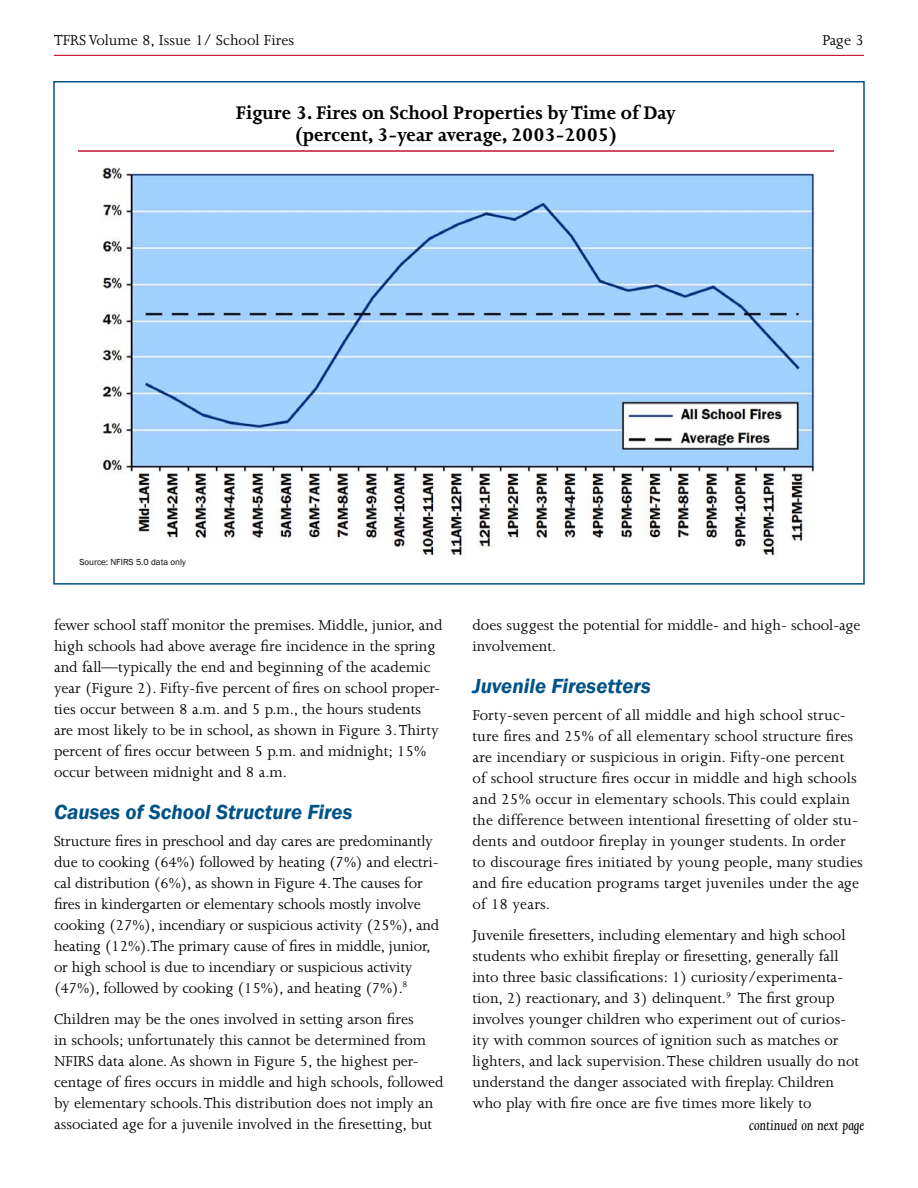
<style>
.page{position:relative;width:918px;height:1188px;background:#fff}
.page>*{position:absolute;margin:0;border:0;box-sizing:border-box;transform-origin:0 0}
.Table_Title{font:700 21px/22.5px "Joanna MT Std";color:#000;text-align:center}
.t1{font:italic 600 21px "Franklin Gothic";color:#005288}
.t2{font:16.5px/21px "Joanna MT Std";color:#000}
.t3{font:italic 16.5px "Joanna MT Std";color:#000}
.Table_Notes{font:9px "Franklin Gothic";color:#000}
</style>
<div class="page">
<hr style="left:54px;top:55px;width:810px;height:1px;background:#c41230">
<hr style="left:78px;top:150px;width:756px;height:2px;background:#c41230">
<img style="left:102px;top:167px;width:714px;height:392px">
<p class="t2" style="left:54px;top:30px;width:242px">TFRS Volume 8, Issue 1/ School Fires</p>
<p class="t2" style="left:823px;top:30px;width:43px">Page 3</p>
<p class="Table_Title" style="left:236px;top:101px;width:442px">Figure 3. Fires on School Properties by Time of Day (percent, 3-year average, 2003-2005)</p>
<p class="Table_Notes" style="left:80px;top:557px;width:108px">Source: NFIRS 5.0 data only</p>
<p class="t2" style="left:54px;top:614px;width:390px">fewer school staff monitor the premises. Middle, junior, and high schools had above average fire incidence in the spring and fall—typically the end and beginning of the academic year (Figure 2). Fifty-five percent of fires on school proper&shy;ties occur between 8 a.m. and 5 p.m., the hours students are most likely to be in school, as shown in Figure 3. Thirty percent of fires occur between 5 p.m. and midnight; 15% occur between midnight and 8 a.m.</p>
<h2 class="t1" style="left:54px;top:798px;width:300px">Causes of School Structure Fires</h2>
<p class="t2" style="left:54px;top:830px;width:387px">Structure fires in preschool and day cares are predominantly due to cooking (64%) followed by heating (7%) and electri&shy;cal distribution (6%), as shown in Figure 4. The causes for fires in kindergarten or elementary schools mostly involve cooking (27%), incendiary or suspicious activity (25%), and heating (12%).The primary cause of fires in middle, junior, or high school is due to incendiary or suspicious activity (47%), followed by cooking (15%), and heating (7%).<sup>8</sup></p>
<p class="t2" style="left:54px;top:1009px;width:391px">Children may be the ones involved in setting arson fires<br>in schools; unfortunately this cannot be determined from NFIRS data alone. As shown in Figure 5, the highest per&shy;centage of fires occurs in middle and high schools, followed by elementary schools. This distribution does not imply an associated age for a juvenile involved in the firesetting, but</p>
<p class="t2" style="left:473px;top:614px;width:390px">does suggest the potential for middle- and high- school-age involvement.</p>
<h2 class="t1" style="left:472px;top:672px;width:180px">Juvenile Firesetters</h2>
<p class="t2" style="left:472px;top:704px;width:392px">Forty-seven percent of all middle and high school struc&shy;ture fires and 25% of all elementary school structure fires are incendiary or suspicious in origin. Fifty-one percent<br>of school structure fires occur in middle and high schools and 25% occur in elementary schools. This could explain the difference between intentional firesetting of older stu&shy;dents and outdoor fireplay in younger students. In order to discourage fires initiated by young people, many studies and fire education programs target juveniles under the age of 18 years.</p>
<p class="t2" style="left:472px;top:925px;width:388px">Juvenile firesetters, including elementary and high school students who exhibit fireplay or firesetting, generally fall into three basic classifications: 1) curiosity/experimenta&shy;tion, 2) reactionary, and 3) delinquent.<sup>9</sup> The first group involves younger children who experiment out of curios&shy;ity with common sources of ignition such as matches or lighters, and lack supervision. These children usually do not understand the danger associated with fireplay. Children who play with fire once are five times more likely to</p>
<p class="t3" style="left:749px;top:1116px;width:116px">continued on next page</p>
</div>
